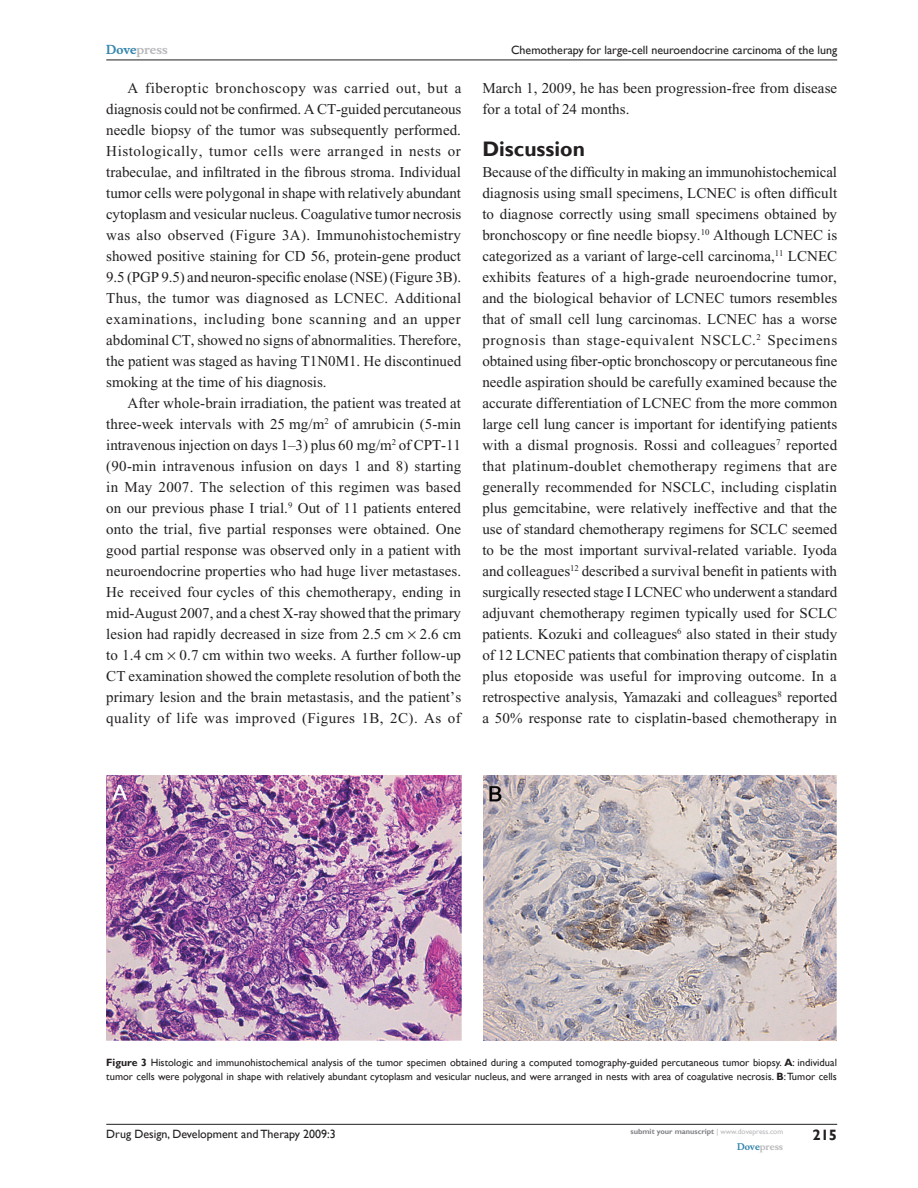
<style>
.page{position:relative;width:918px;height:1188px;background:#fff}
.page>*{position:absolute;margin:0;border:0;box-sizing:border-box;transform-origin:0 0}
.t1{font:700 21px "Gill Sans";color:#231f20}
.t2{font:15px/21px "Times New Roman";letter-spacing:.005em;color:#231f20;text-align:justify}
.t3{font:700 15px "Gill Sans";color:#231f20}
.t4{font:12px "Gill Sans";color:#231f20}
.t5{font:700 12px "Musee";color:#b8b9bc}
.t6{font:10.5px/13.5px "Gill Sans";color:#231f20}
.t7{font:700 9px "Musee";color:#b8b9bc}
.t8{font:700 7.5px "Gill Sans";color:#808285}
.s1{color:#3485ae}
.s2{font-weight:700}
.s3{font-weight:400;color:#b8b9bc}
</style>
<div class="page">
<hr style="left:106px;top:1124px;width:731px;height:1px;background:#231f20">
<hr style="left:106px;top:60px;width:731px;height:1px;background:#231f20">
<img style="left:106px;top:775px;width:355px;height:266px">
<img style="left:483px;top:776px;width:354px;height:265px">
<p class="t5" style="left:106px;top:43px;width:63px"><span class="s1">Dove</span>press</p>
<p class="t4" style="left:511px;top:43px;width:328px">Chemotherapy for large-cell neuroendocrine carcinoma of the lung</p>
<p class="t2" style="left:106px;top:77px;width:357px;text-indent:21px">A fiberoptic bronchoscopy was carried out, but a diagnosis could not be confirmed. A CT-guided percutaneous needle biopsy of the tumor was subsequently performed.<br>Histologically, tumor cells were arranged in nests or trabeculae, and infiltrated in the fibrous stroma. Individual tumor cells were polygonal in shape with relatively abundant cytoplasm and vesicular nucleus. Coagulative tumor necrosis was also observed (Figure 3A). Immunohistochemistry showed positive staining for CD 56, protein-gene product 9.5 (PGP 9.5) and neuron-specific enolase (NSE) (Figure 3B).<br>Thus, the tumor was diagnosed as LCNEC. Additional examinations, including bone scanning and an upper abdominal CT, showed no signs of abnormalities. Therefore, the patient was staged as having T1N0M1. He discontinued smoking at the time of his diagnosis.</p>
<p class="t2" style="left:106px;top:392px;width:357px;text-indent:21px">After whole-brain irradiation, the patient was treated at three-week intervals with 25 mg/m<sup>2</sup> of amrubicin (5-min intravenous injection on days 1–3) plus 60 mg/m<sup>2</sup> of CPT-11 (90-min intravenous infusion on days 1 and 8) starting in May 2007. The selection of this regimen was based on our previous phase I trial.<sup>9</sup> Out of 11 patients entered onto the trial, five partial responses were obtained. One good partial response was observed only in a patient with neuroendocrine properties who had huge liver metastases.<br>He received four cycles of this chemotherapy, ending in mid-August 2007, and a chest X-ray showed that the primary lesion had rapidly decreased in size from 2.5 cm 2.6 cm to 1.4 cm 0.7 cm within two weeks. A further follow-up CT examination showed the complete resolution of both the primary lesion and the brain metastasis, and the patient’s quality of life was improved (Figures 1B, 2C). As of</p>
<p class="t2" style="left:482px;top:77px;width:356px">March 1, 2009, he has been progression-free from disease for a total of 24 months.</p>
<h1 class="t1" style="left:482px;top:136px;width:104px">Discussion</h1>
<p class="t2" style="left:482px;top:161px;width:356px">Because of the difficulty in making an immunohistochemical diagnosis using small specimens, LCNEC is often difficult to diagnose correctly using small specimens obtained by bronchoscopy or fine needle biopsy.<sup>10</sup> Although LCNEC is categorized as a variant of large-cell carcinoma,<sup>11</sup> LCNEC exhibits features of a high-grade neuroendocrine tumor, and the biological behavior of LCNEC tumors resembles that of small cell lung carcinomas. LCNEC has a worse prognosis than stage-equivalent NSCLC.<sup>2</sup> Specimens obtained using fiber-optic bronchoscopy or percutaneous fine needle aspiration should be carefully examined because the accurate differentiation of LCNEC from the more common large cell lung cancer is important for identifying patients with a dismal prognosis. Rossi and colleagues<sup>7</sup> reported that platinum-doublet chemotherapy regimens that are generally recommended for NSCLC, including cisplatin plus gemcitabine, were relatively ineffective and that the use of standard chemotherapy regimens for SCLC seemed to be the most important survival-related variable. Iyoda and colleagues<sup>12</sup> described a survival benefit in patients with surgically resected stage I LCNEC who underwent a standard adjuvant chemotherapy regimen typically used for SCLC patients. Kozuki and colleagues<sup>6</sup> also stated in their study of 12 LCNEC patients that combination therapy of cisplatin plus etoposide was useful for improving outcome. In a retrospective analysis, Yamazaki and colleagues<sup>8</sup> reported a 50% response rate to cisplatin-based chemotherapy in</p>
<p class="t6" style="left:106px;top:1056px;width:732px"><span class="s2">Figure 3</span> Histologic and immunohistochemical analysis of the tumor specimen obtained during a computed tomography-guided percutaneous tumor biopsy. <span class="s2">A</span>: individual tumor cells were polygonal in shape with relatively abundant cytoplasm and vesicular nucleus, and were arranged in nests with area of coagulative necrosis. <span class="s2">B</span>: Tumor cells</p>
<p class="t4" style="left:106px;top:1127px;width:231px">Drug Design, Development and Therapy 2009:3</p>
<p class="t3" style="left:812px;top:1126px;width:26px">215</p>
<p class="t8" style="left:631px;top:1127px;width:154px">submit your manuscript <span class="s3">| www.dovepress.com</span></p>
<p class="t7" style="left:737px;top:1141px;width:48px"><span class="s1">Dove</span>press</p>
</div>
